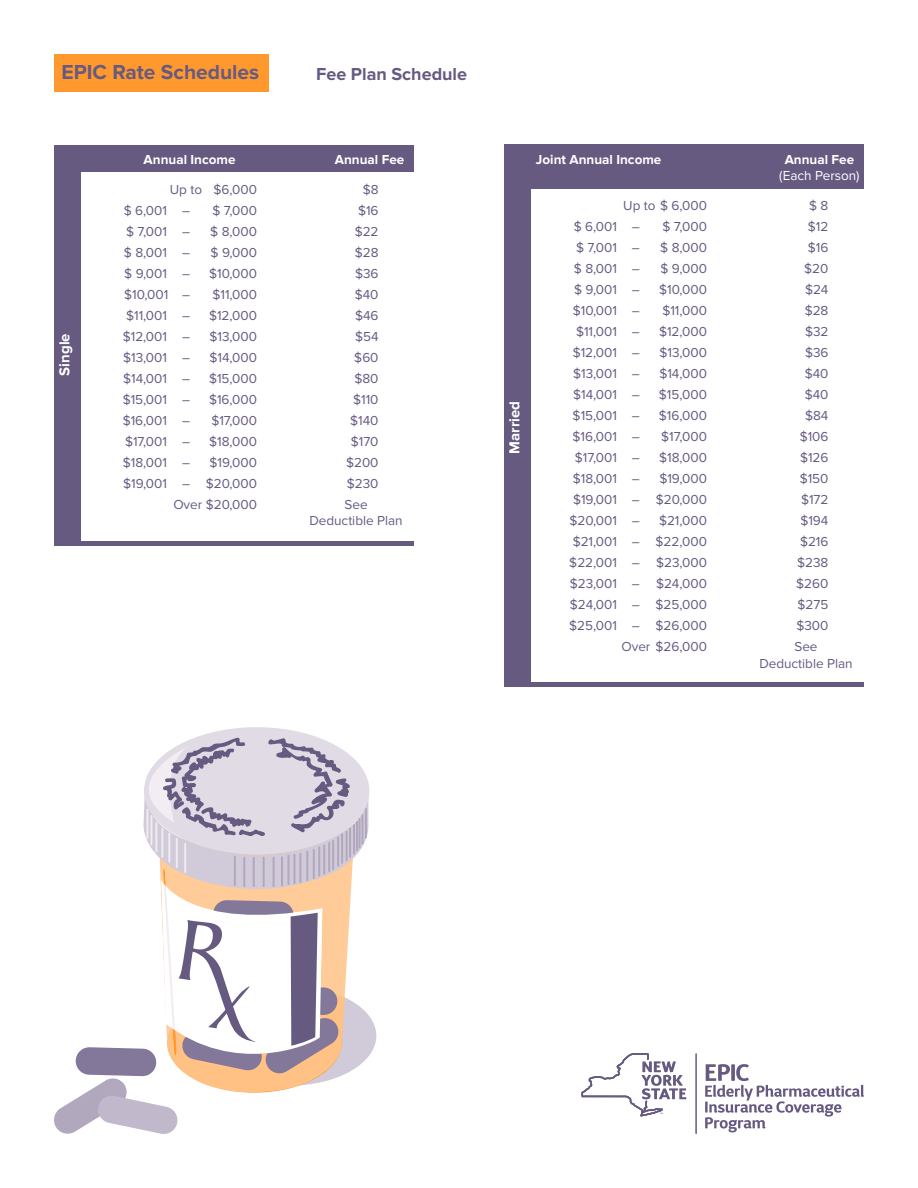
<style>
.page{position:relative;width:918px;height:1188px;background:#fff}
.page>*{position:absolute;margin:0;border:0;box-sizing:border-box;transform-origin:0 0}
.t1{font:700 21px "Proxima Nova";color:#665a81}
.t2{font:700 18px "Proxima Nova";color:#665a81}
.t3{font:700 15px "Proxima Nova";color:#fff}
.t4{font:13.5px/16.5px "Proxima Nova";color:#665a81;text-align:center}
.t5{font:700 13.5px "Proxima Nova";color:#fff}
.t6{font:13.5px "Proxima Nova";color:#fff}
</style>
<div class="page">
<div style="left:54px;top:54px;width:215px;height:38px;background:#ff992e"></div>
<div style="left:504px;top:144px;width:360px;height:45px;background:#665a81"></div>
<div style="left:504px;top:145px;width:27px;height:542px;background:#665a81"></div>
<hr style="left:504px;top:683px;width:360px;height:4px;background:#665a81">
<div style="left:54px;top:145px;width:360px;height:27px;background:#665a81"></div>
<div style="left:54px;top:146px;width:27px;height:400px;background:#665a81"></div>
<div style="left:54px;top:541px;width:360px;height:5px;background:#665a81"></div>
<hr style="left:695px;top:1053px;width:2px;height:81px;background:#665a81">
<svg style="left:581px;top:1053px;width:105px;height:63px"></svg>
<svg style="left:705px;top:1064px;width:159px;height:68px"></svg>
<div style="left:144px;top:727px;width:225px;height:127px;background:#e1dbe5;border-radius:50%"></div>
<svg style="left:54px;top:738px;width:317px;height:396px"></svg>
<h1 class="t1" style="left:62px;top:60px;width:199px">EPIC Rate Schedules</h1>
<h2 class="t2" style="left:316px;top:63px;width:153px">Fee Plan Schedule</h2>
<p class="t3" style="left:56px;top:376px;width:44px;rotate:-90deg">Single</p>
<p class="t5" style="left:144px;top:152px;width:93px">Annual Income</p>
<p class="t5" style="left:335px;top:152px;width:71px">Annual Fee</p>
<p class="t4" style="left:170px;top:181px;width:89px">Up to $6,000</p>
<p class="t4" style="left:363px;top:181px;width:17px">$8</p>
<p class="t4" style="left:124px;top:202px;width:68px">$ 6,001 –</p>
<p class="t4" style="left:212px;top:202px;width:46px">$ 7,000</p>
<p class="t4" style="left:358px;top:202px;width:22px">$16</p>
<p class="t4" style="left:126px;top:223px;width:65px">$ 7,001 –</p>
<p class="t4" style="left:210px;top:223px;width:48px">$ 8,000</p>
<p class="t4" style="left:355px;top:223px;width:25px">$22</p>
<p class="t4" style="left:124px;top:244px;width:68px">$ 8,001 –</p>
<p class="t4" style="left:211px;top:244px;width:48px">$ 9,000</p>
<p class="t4" style="left:355px;top:244px;width:25px">$28</p>
<p class="t4" style="left:124px;top:265px;width:67px">$ 9,001 –</p>
<p class="t4" style="left:209px;top:265px;width:49px">$10,000</p>
<p class="t4" style="left:355px;top:265px;width:25px">$36</p>
<p class="t4" style="left:124px;top:286px;width:67px">$10,001 –</p>
<p class="t4" style="left:212px;top:286px;width:46px">$11,000</p>
<p class="t4" style="left:355px;top:286px;width:25px">$40</p>
<p class="t4" style="left:126px;top:307px;width:65px">$11,001 –</p>
<p class="t4" style="left:209px;top:307px;width:49px">$12,000</p>
<p class="t4" style="left:355px;top:307px;width:25px">$46</p>
<p class="t4" style="left:123px;top:328px;width:69px">$12,001 –</p>
<p class="t4" style="left:210px;top:328px;width:49px">$13,000</p>
<p class="t4" style="left:355px;top:328px;width:25px">$54</p>
<p class="t4" style="left:123px;top:349px;width:68px">$13,001 –</p>
<p class="t4" style="left:209px;top:349px;width:49px">$14,000</p>
<p class="t4" style="left:354px;top:349px;width:26px">$60</p>
<p class="t4" style="left:123px;top:370px;width:68px">$14,001 –</p>
<p class="t4" style="left:209px;top:370px;width:50px">$15,000</p>
<p class="t4" style="left:354px;top:370px;width:26px">$80</p>
<p class="t4" style="left:123px;top:391px;width:69px">$15,001 –</p>
<p class="t4" style="left:209px;top:391px;width:50px">$16,000</p>
<p class="t4" style="left:353px;top:391px;width:27px">$110</p>
<p class="t4" style="left:123px;top:412px;width:69px">$16,001 –</p>
<p class="t4" style="left:211px;top:412px;width:47px">$17,000</p>
<p class="t4" style="left:350px;top:412px;width:30px">$140</p>
<p class="t4" style="left:125px;top:433px;width:66px">$17,001 –</p>
<p class="t4" style="left:209px;top:433px;width:49px">$18,000</p>
<p class="t4" style="left:351px;top:433px;width:29px">$170</p>
<p class="t4" style="left:123px;top:454px;width:69px">$18,001 –</p>
<p class="t4" style="left:209px;top:454px;width:49px">$19,000</p>
<p class="t4" style="left:346px;top:454px;width:34px">$200</p>
<p class="t4" style="left:123px;top:475px;width:135px">$19,001 – $20,000</p>
<p class="t4" style="left:347px;top:475px;width:33px">$230</p>
<p class="t4" style="left:173px;top:496px;width:85px">Over $20,000</p>
<p class="t4" style="left:309px;top:496px;width:95px">See<br>Deductible Plan</p>
<p class="t3" style="left:506px;top:454px;width:54px;rotate:-90deg">Married</p>
<p class="t5" style="left:536px;top:152px;width:127px">Joint Annual Income</p>
<p class="t5" style="left:785px;top:152px;width:71px">Annual Fee</p>
<p class="t6" style="left:779px;top:168px;width:82px">(Each Person)</p>
<p class="t4" style="left:623px;top:198px;width:85px">Up to $ 6,000</p>
<p class="t4" style="left:809px;top:198px;width:21px">$ 8</p>
<p class="t4" style="left:574px;top:219px;width:68px">$ 6,001 –</p>
<p class="t4" style="left:662px;top:219px;width:46px">$ 7,000</p>
<p class="t4" style="left:808px;top:219px;width:22px">$12</p>
<p class="t4" style="left:576px;top:240px;width:65px">$ 7,001 –</p>
<p class="t4" style="left:660px;top:240px;width:48px">$ 8,000</p>
<p class="t4" style="left:808px;top:240px;width:22px">$16</p>
<p class="t4" style="left:574px;top:261px;width:68px">$ 8,001 –</p>
<p class="t4" style="left:660px;top:261px;width:48px">$ 9,000</p>
<p class="t4" style="left:804px;top:261px;width:26px">$20</p>
<p class="t4" style="left:574px;top:282px;width:67px">$ 9,001 –</p>
<p class="t4" style="left:659px;top:282px;width:49px">$10,000</p>
<p class="t4" style="left:805px;top:282px;width:25px">$24</p>
<p class="t4" style="left:573px;top:303px;width:69px">$10,001 –</p>
<p class="t4" style="left:662px;top:303px;width:46px">$11,000</p>
<p class="t4" style="left:805px;top:303px;width:25px">$28</p>
<p class="t4" style="left:576px;top:324px;width:65px">$11,001 –</p>
<p class="t4" style="left:659px;top:324px;width:49px">$12,000</p>
<p class="t4" style="left:805px;top:324px;width:25px">$32</p>
<p class="t4" style="left:573px;top:345px;width:69px">$12,001 –</p>
<p class="t4" style="left:659px;top:345px;width:49px">$13,000</p>
<p class="t4" style="left:805px;top:345px;width:25px">$36</p>
<p class="t4" style="left:573px;top:366px;width:68px">$13,001 –</p>
<p class="t4" style="left:659px;top:366px;width:49px">$14,000</p>
<p class="t4" style="left:805px;top:366px;width:25px">$40</p>
<p class="t4" style="left:573px;top:387px;width:68px">$14,001 –</p>
<p class="t4" style="left:659px;top:387px;width:50px">$15,000</p>
<p class="t4" style="left:805px;top:387px;width:25px">$40</p>
<p class="t4" style="left:573px;top:408px;width:69px">$15,001 –</p>
<p class="t4" style="left:659px;top:408px;width:50px">$16,000</p>
<p class="t4" style="left:805px;top:408px;width:25px">$84</p>
<p class="t4" style="left:573px;top:429px;width:69px">$16,001 –</p>
<p class="t4" style="left:661px;top:429px;width:47px">$17,000</p>
<p class="t4" style="left:800px;top:429px;width:30px">$106</p>
<p class="t4" style="left:575px;top:450px;width:66px">$17,001 –</p>
<p class="t4" style="left:659px;top:450px;width:49px">$18,000</p>
<p class="t4" style="left:800px;top:450px;width:30px">$126</p>
<p class="t4" style="left:573px;top:471px;width:69px">$18,001 –</p>
<p class="t4" style="left:659px;top:471px;width:49px">$19,000</p>
<p class="t4" style="left:800px;top:471px;width:30px">$150</p>
<p class="t4" style="left:573px;top:492px;width:135px">$19,001 – $20,000</p>
<p class="t4" style="left:801px;top:492px;width:29px">$172</p>
<p class="t4" style="left:569px;top:513px;width:72px">$20,001 –</p>
<p class="t4" style="left:659px;top:513px;width:49px">$21,000</p>
<p class="t4" style="left:800px;top:513px;width:30px">$194</p>
<p class="t4" style="left:573px;top:534px;width:136px">$21,001 – $22,000</p>
<p class="t4" style="left:800px;top:534px;width:30px">$216</p>
<p class="t4" style="left:569px;top:555px;width:139px">$22,001 – $23,000</p>
<p class="t4" style="left:797px;top:555px;width:33px">$238</p>
<p class="t4" style="left:570px;top:576px;width:139px">$23,001 – $24,000</p>
<p class="t4" style="left:796px;top:576px;width:34px">$260</p>
<p class="t4" style="left:570px;top:597px;width:139px">$24,001 – $25,000</p>
<p class="t4" style="left:798px;top:597px;width:32px">$275</p>
<p class="t4" style="left:569px;top:618px;width:139px">$25,001 – $26,000</p>
<p class="t4" style="left:796px;top:618px;width:34px">$300</p>
<p class="t4" style="left:621px;top:639px;width:87px">Over $26,000</p>
<p class="t4" style="left:759px;top:639px;width:95px">See<br>Deductible Plan</p>
</div>
